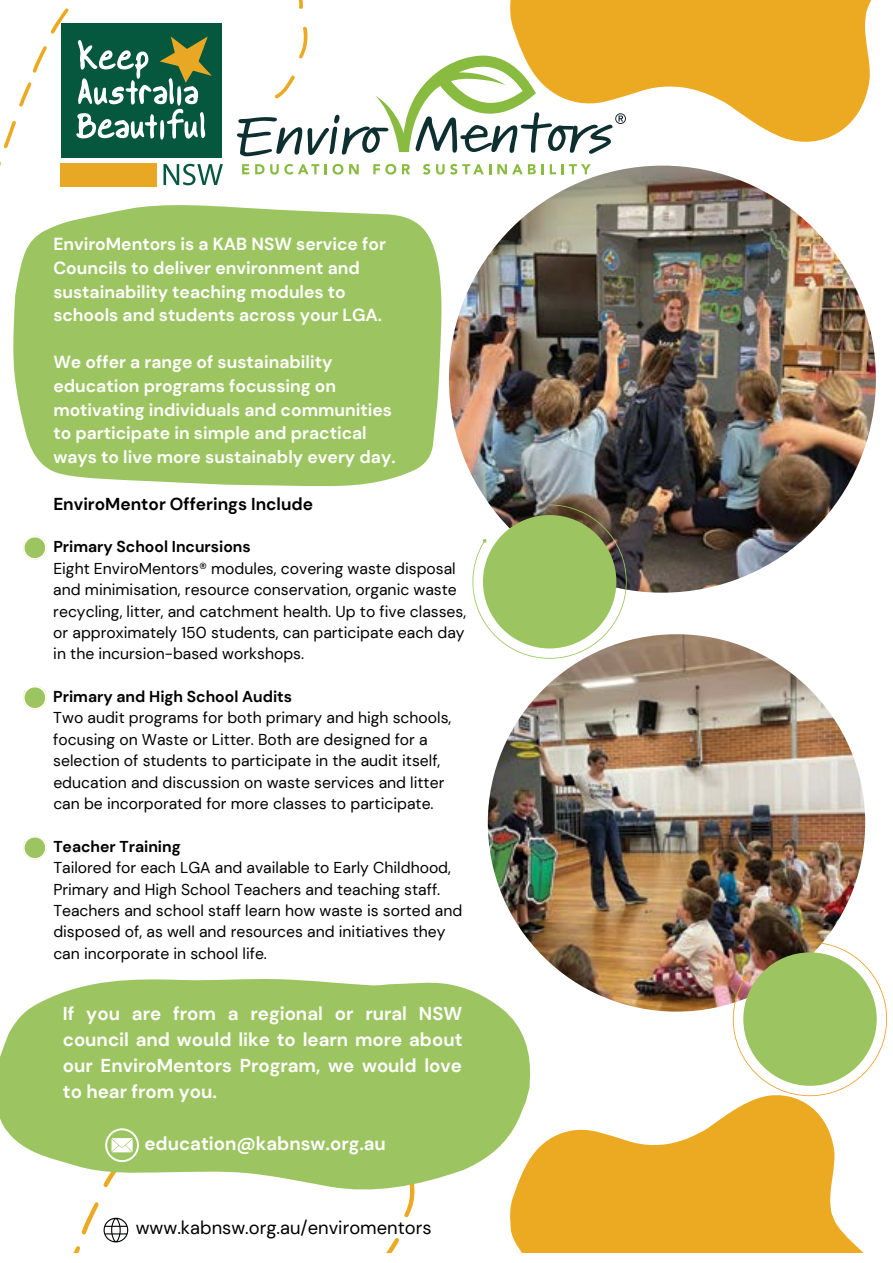
<style>
.page{position:relative;width:893px;height:1263px;background:#fff}
.page>*{position:absolute;margin:0;border:0;box-sizing:border-box;transform-origin:0 0}
.t1{font:700 18.6px/26px "DM Sans";color:#fff;text-align:justify}
.t2{font:18.45px "DM Sans";color:#000}
.t3{font:700 17.4px/23.7px "DM Sans";color:#fff}
.t4{font:700 17.25px "DM Sans";color:#000}
.t5{font:15.75px/21.5px "DM Sans";color:#000}
.t6{font:700 15.75px "DM Sans";color:#000}
</style>
<div class="page">
<svg style="left:0;top:0;width:308px;height:187px"></svg>
<img style="left:449px;top:166px;width:427px;height:427px;border-radius:213px">
<svg style="left:472px;top:504px;width:155px;height:155px"></svg>
<svg style="left:510px;top:0;width:362px;height:142px;fill:#ebaa21"></svg>
<svg style="left:510px;top:1096px;width:353px;height:156px;fill:#ebaa21"></svg>
<svg style="left:74px;top:1194px;width:341px;height:58px"></svg>
<svg style="left:23px;top:536px;width:24px;height:24px"></svg>
<svg style="left:23px;top:686px;width:24px;height:24px"></svg>
<svg style="left:23px;top:836px;width:24px;height:24px"></svg>
<img style="left:488px;top:634px;width:377px;height:378px;border-radius:189px">
<svg style="left:733px;top:942px;width:154px;height:154px"></svg>
<svg style="left:104px;top:1218px;width:24px;height:24px"></svg>
<svg style="left:0;top:979px;width:532px;height:215px;fill:#9cc561"></svg>
<svg style="left:13px;top:205px;width:429px;height:281px;background:#a3c96d"></svg>
<svg style="left:94px;top:1111px;width:45px;height:51px;background:#b0d081"></svg>
<svg style="left:237px;top:117px;width:65px;height:39px"></svg>
<svg style="left:242px;top:164px;width:7px;height:10px"></svg>
<svg style="left:255px;top:164px;width:64px;height:11px"></svg>
<svg style="left:325px;top:164px;width:18px;height:11px"></svg>
<svg style="left:349px;top:164px;width:10px;height:10px"></svg>
<svg style="left:373px;top:164px;width:23px;height:11px"></svg>
<svg style="left:402px;top:164px;width:8px;height:10px"></svg>
<svg style="left:423px;top:164px;width:7px;height:11px"></svg>
<svg style="left:436px;top:164px;width:55px;height:11px"></svg>
<svg style="left:497px;top:164px;width:46px;height:10px"></svg>
<svg style="left:550px;top:164px;width:41px;height:10px"></svg>
<svg style="left:308px;top:55px;width:318px;height:100px"></svg>
<div style="left:61px;top:23px;width:161px;height:134px;background:#05573e"></div>
<svg style="left:76px;top:36px;width:136px;height:104px"></svg>
<div style="left:61px;top:164px;width:96px;height:23px;background:#e8a824"></div>
<svg style="left:164px;top:164px;width:59px;height:21px"></svg>
<p class="t3" style="left:53px;top:232px;width:334px">EnviroMentors is a KAB NSW service for Councils to deliver environment and sustainability teaching modules to schools and students across your LGA.</p>
<p class="t3" style="left:53px;top:350px;width:344px">We offer a range of sustainability education programs focussing on motivating individuals and communities to participate in simple and practical ways to live more sustainably every day.</p>
<p class="t4" style="left:53px;top:493px;width:261px">EnviroMentor Offerings Include</p>
<p class="t6" style="left:53px;top:537px;width:199px">Primary School Incursions</p>
<p class="t5" style="left:53px;top:557px;width:414px">Eight EnviroMentors® modules, covering waste disposal and minimisation, resource conservation, organic waste recycling, litter, and catchment health. Up to five classes, or approximately 150 students, can participate each day in the incursion-based workshops.</p>
<p class="t6" style="left:53px;top:687px;width:240px">Primary and High School Audits</p>
<p class="t5" style="left:53px;top:707px;width:400px">Two audit programs for both primary and high schools, focusing on Waste or Litter. Both are designed for a selection of students to participate in the audit itself, education and discussion on waste services and litter can be incorporated for more classes to participate.</p>
<p class="t6" style="left:53px;top:836px;width:129px">Teacher Training</p>
<p class="t5" style="left:53px;top:857px;width:410px">Tailored for each LGA and available to Early Childhood, Primary and High School Teachers and teaching staff.<br>Teachers and school staff learn how waste is sorted and disposed of, as well and resources and initiatives they can incorporate in school life.</p>
<p class="t1" style="left:63px;top:1001px;width:401px">If you are from a regional or rural NSW council and would like to learn more about our EnviroMentors Program, we would love to hear from you.</p>
<p class="t1" style="left:144px;top:1130px;width:243px">education@kabnsw.org.au</p>
<p class="t2" style="left:136px;top:1216px;width:297px">www.kabnsw.org.au/enviromentors</p>
</div>
